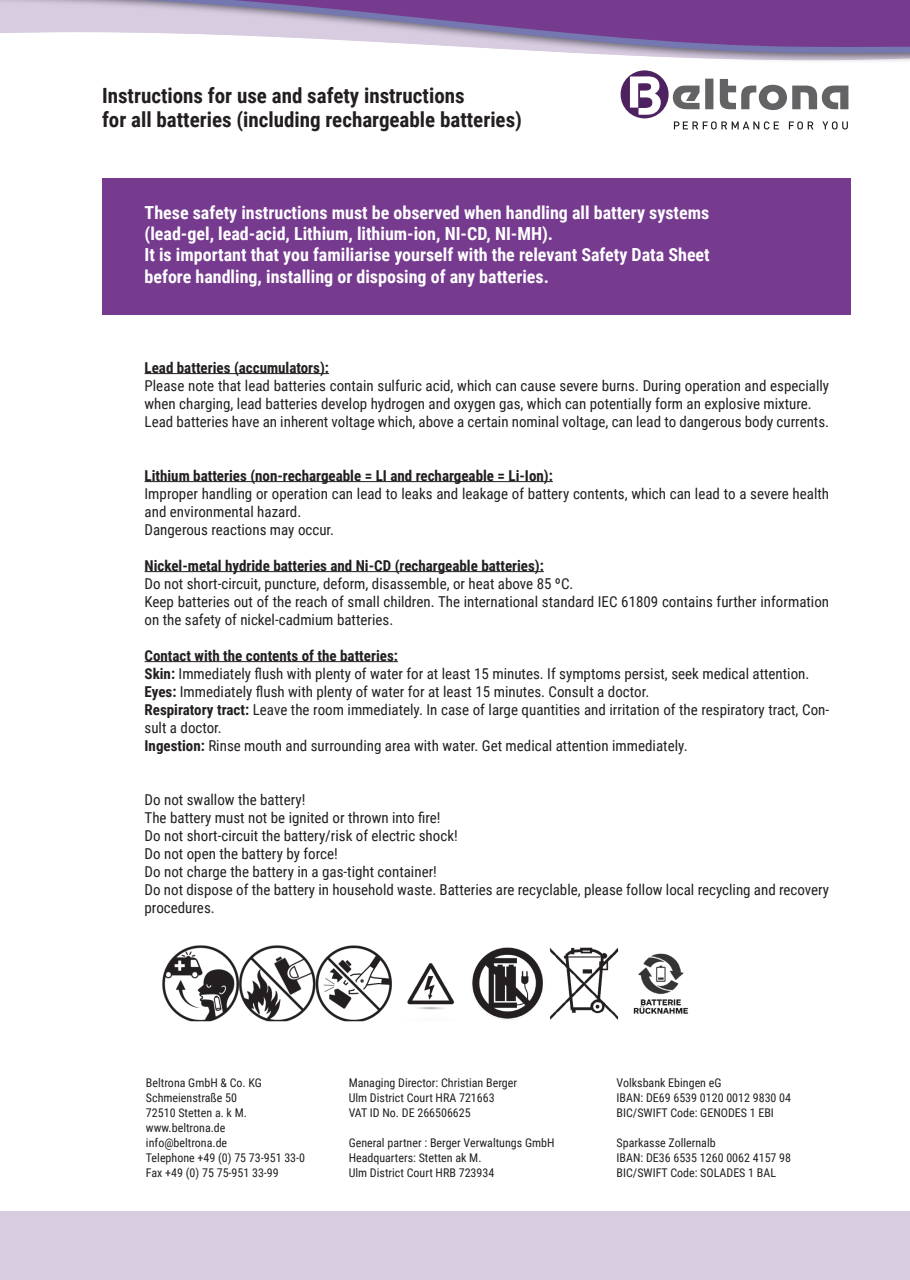
<style>
.page{position:relative;width:910px;height:1280px;background:#fff}
.page>*{position:absolute;margin:0;border:0;box-sizing:border-box;transform-origin:0 0}
.t1{font:700 21px/24px "Roboto Condensed";color:#231f20}
.t2{font:700 18px/21px "Roboto Condensed";color:#fff}
.t3{font:15px/18px "Roboto Condensed";color:#231f20}
.t4{font:700 15px "Roboto Condensed";color:#231f20}
.t5{font:12px/15px "Roboto Condensed";color:#231f20}
.s1{font-weight:700}
</style>
<div class="page">
<div style="left:102px;top:179px;width:748px;height:136px;background:#763a8f"></div>
<hr style="left:145px;top:373px;width:184px;height:1px;background:#231f20">
<hr style="left:145px;top:481px;width:408px;height:1px;background:#231f20">
<hr style="left:145px;top:571px;width:399px;height:1px;background:#231f20">
<hr style="left:145px;top:661px;width:253px;height:1px;background:#231f20">
<div style="left:0;top:1212px;width:910px;height:68px;background:#d8cce1"></div>
<svg style="left:637px;top:117px;width:211px;height:13px"></svg>
<img style="left:162px;top:945px;width:526px;height:77px">
<svg style="left:620px;top:70px;width:229px;height:47px"></svg>
<svg style="left:0;top:0;width:910px;height:57px"></svg>
<h1 class="t1" style="left:102px;top:83px;width:421px">Instructions for use and safety instructions<br>for all batteries (including rechargeable batteries)</h1>
<p class="t2" style="left:145px;top:202px;width:567px">These safety instructions must be observed when handling all battery systems (lead-gel, lead-acid, Lithium, lithium-ion, NI-CD, NI-MH).<br>It is important that you familiarise yourself with the relevant Safety Data Sheet before handling, installing or disposing of any batteries.</p>
<p class="t4" style="left:145px;top:357px;width:186px">Lead batteries (accumulators):</p>
<p class="t3" style="left:145px;top:376px;width:686px">Please note that lead batteries contain sulfuric acid, which can cause severe burns. During operation and especially when charging, lead batteries develop hydrogen and oxygen gas, which can potentially form an explosive mixture.<br>Lead batteries have an inherent voltage which, above a certain nominal voltage, can lead to dangerous body currents.</p>
<p class="t4" style="left:145px;top:465px;width:410px">Lithium batteries (non-rechargeable = LI and rechargeable = Li-Ion):</p>
<p class="t3" style="left:145px;top:484px;width:686px">Improper handling or operation can lead to leaks and leakage of battery contents, which can lead to a severe health and environmental hazard.<br>Dangerous reactions may occur.</p>
<p class="t4" style="left:145px;top:555px;width:401px">Nickel-metal hydride batteries and Ni-CD (rechargeable batteries):</p>
<p class="t3" style="left:145px;top:574px;width:686px">Do not short-circuit, puncture, deform, disassemble, or heat above 85 ºC.<br>Keep batteries out of the reach of small children. The international standard IEC 61809 contains further information on the safety of nickel-cadmium batteries.</p>
<p class="t3" style="left:145px;top:646px;width:686px"><span class="s1">Contact with the contents of the batteries:<br>Skin:</span> Immediately flush with plenty of water for at least 15 minutes. If symptoms persist, seek medical attention.<br><span class="s1">Eyes:</span> Immediately flush with plenty of water for at least 15 minutes. Consult a doctor.<br><span class="s1">Respiratory tract:</span> Leave the room immediately. In case of large quantities and irritation of the respiratory tract, Con&shy;sult a doctor.<br><span class="s1">Ingestion:</span> Rinse mouth and surrounding area with water. Get medical attention immediately.</p>
<p class="t3" style="left:145px;top:790px;width:686px">Do not swallow the battery!<br>The battery must not be ignited or thrown into fire!<br>Do not short-circuit the battery/risk of electric shock!<br>Do not open the battery by force!<br>Do not charge the battery in a gas-tight container!<br>Do not dispose of the battery in household waste. Batteries are recyclable, please follow local recycling and recovery procedures.</p>
<p class="t5" style="left:146px;top:1075px;width:161px">Beltrona GmbH &amp; Co. KG<br>Schmeienstraße 50<br>72510 Stetten a. k M. www.beltrona.de info@beltrona.de<br>Telephone +49 (0) 75 73-951 33-0<br>Fax +49 (0) 75 75-951 33-99</p>
<p class="t5" style="left:349px;top:1075px;width:170px">Managing Director: Christian Berger<br>Ulm District Court HRA 721663<br>VAT ID No. DE 266506625</p>
<p class="t5" style="left:349px;top:1135px;width:207px">General partner : Berger Verwaltungs GmbH<br>Headquarters: Stetten ak M.<br>Ulm District Court HRB 723934</p>
<p class="t5" style="left:617px;top:1075px;width:176px">Volksbank Ebingen eG<br>IBAN: DE69 6539 0120 0012 9830 04<br>BIC/SWIFT Code: GENODES 1 EBI</p>
<p class="t5" style="left:617px;top:1135px;width:176px">Sparkasse Zollernalb<br>IBAN: DE36 6535 1260 0062 4157 98<br>BIC/SWIFT Code: SOLADES 1 BAL</p>
</div>
